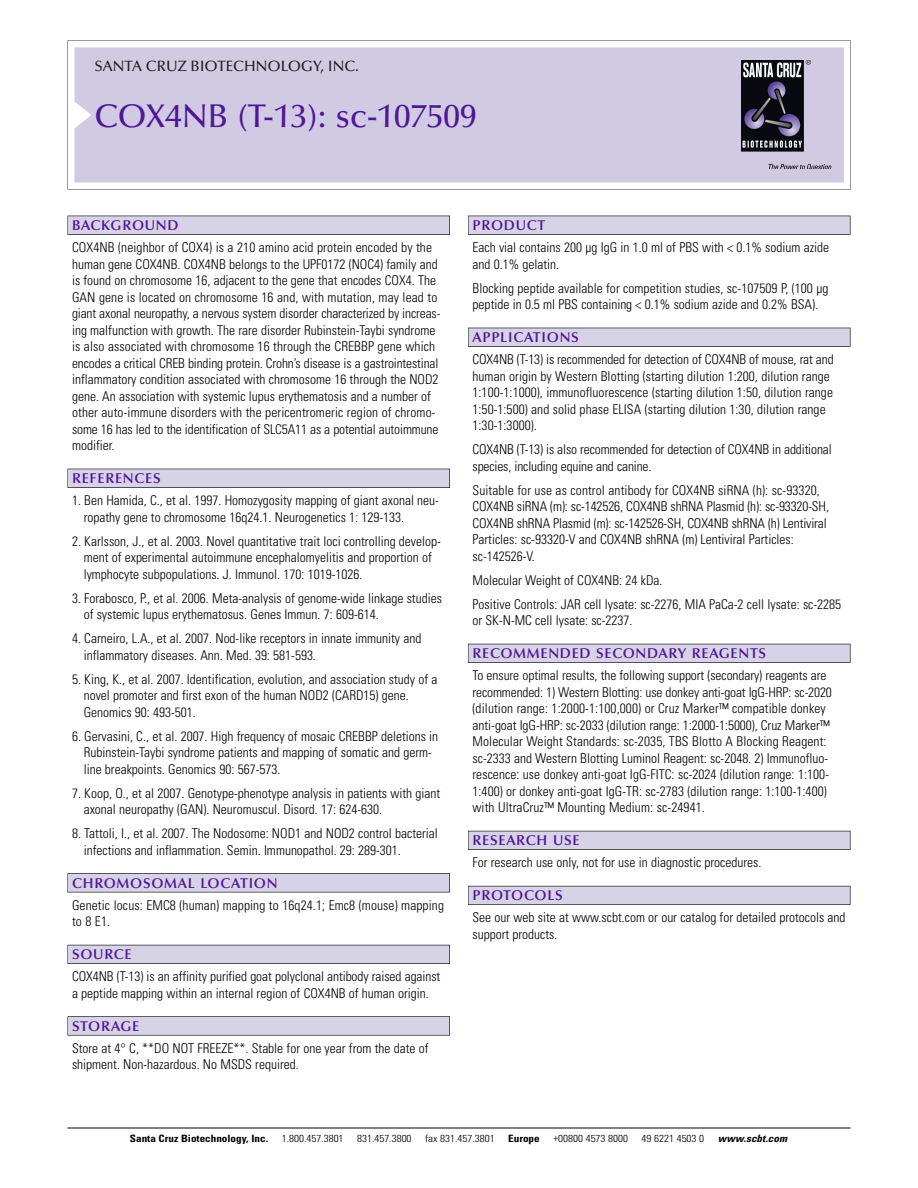
<style>
.page{position:relative;width:918px;height:1188px;background:#fff}
.page>*{position:absolute;margin:0;border:0;box-sizing:border-box;transform-origin:0 0}
.t1{font:500 33px "Optima";color:#511695}
.t2{font:500 15px "Optima";color:#231f20}
.t3{font:600 14.25px "Optima";letter-spacing:.05em;color:#511695}
.t4{font:300 condensed 13.5px/16.5px "Univers";color:#000}
.t5{font:300 condensed 10.2px "Univers";color:#000;scale:1.1 1}
.t6{font:700 condensed 10.2px "Univers";color:#000;scale:1.1 1}
.t7{font:italic 700 condensed 10.2px "Univers";letter-spacing:.005em;color:#000;scale:1.1 1}
</style>
<div class="page">
<svg style="left:68px;top:40px;width:783px;height:149px"></svg>
<div style="left:74px;top:47px;width:770px;height:135px;background:#d1cae3"></div>
<img style="left:741px;top:60px;width:90px;height:108px">
<div style="left:68px;top:216px;width:382px;height:19px;background:#525155"></div>
<div style="left:68px;top:216px;width:381px;height:18px;background:#d7d3e7"></div>
<div style="left:68px;top:469px;width:382px;height:19px;background:#515055"></div>
<div style="left:68px;top:469px;width:381px;height:18px;background:#d7d3e7"></div>
<div style="left:68px;top:873px;width:382px;height:19px;background:#545357"></div>
<div style="left:68px;top:874px;width:381px;height:18px;background:#d7d3e7"></div>
<div style="left:68px;top:945px;width:382px;height:19px;background:#54535a"></div>
<div style="left:68px;top:945px;width:381px;height:18px;background:#d7d3e7"></div>
<svg style="left:68px;top:1016px;width:382px;height:20px"></svg>
<div style="left:68px;top:1017px;width:381px;height:18px;background:#d7d3e7"></div>
<div style="left:468px;top:216px;width:382px;height:19px;background:#525155"></div>
<div style="left:468px;top:216px;width:382px;height:18px;background:#d7d3e7"></div>
<div style="left:468px;top:328px;width:382px;height:19px;background:#515055"></div>
<div style="left:468px;top:328px;width:382px;height:18px;background:#d7d3e7"></div>
<div style="left:468px;top:644px;width:382px;height:19px;background:#525158"></div>
<div style="left:468px;top:644px;width:382px;height:18px;background:#d7d3e7"></div>
<div style="left:468px;top:831px;width:382px;height:19px;background:#54535a"></div>
<div style="left:468px;top:831px;width:382px;height:18px;background:#d7d3e7"></div>
<div style="left:468px;top:886px;width:382px;height:19px;background:#5b5a62"></div>
<div style="left:468px;top:886px;width:382px;height:18px;background:#d7d3e7"></div>
<hr style="left:68px;top:1128px;width:782px;height:1px;background:#000">
<p class="t2" style="left:94px;top:61px;width:266px">SANTA CRUZ BIOTECHNOLOGY, INC.</p>
<h1 class="t1" style="left:94px;top:103px;width:384px">COX4NB (T-13): sc-107509</h1>
<p class="t3" style="left:72px;top:219px;width:108px">BACKGROUND</p>
<p class="t4" style="left:72px;top:240px;width:370px">COX4NB (neighbor of COX4) is a 210 amino acid protein encoded by the human gene COX4NB. COX4NB belongs to the UPF0172 (NOC4) family and is found on chromosome 16, adjacent to the gene that encodes COX4. The GAN gene is located on chromosome 16 and, with mutation, may lead to giant axonal neuropathy, a nervous system disorder characterized by increas&shy;ing malfunction with growth. The rare disorder Rubinstein-Taybi syndrome is also associated with chromosome 16 through the CREBBP gene which encodes a critical CREB binding protein. Crohn’s disease is a gastrointestinal inflammatory condition associated with chromosome 16 through the NOD2 gene. An association with systemic lupus erythematosis and a number of other auto-immune disorders with the pericentromeric region of chromo&shy;some 16 has led to the identification of SLC5A11 as a potential autoimmune modifier.</p>
<p class="t3" style="left:72px;top:473px;width:90px">REFERENCES</p>
<p class="t4" style="left:84px;top:493px;width:357px;text-indent:-12px">1. Ben Hamida, C., et al. 1997. Homozygosity mapping of giant axonal neu&shy;ropathy gene to chromosome 16q24.1. Neurogenetics 1: 129-133.</p>
<p class="t4" style="left:84px;top:534px;width:359px;text-indent:-12px">2. Karlsson, J., et al. 2003. Novel quantitative trait loci controlling develop&shy;ment of experimental autoimmune encephalomyelitis and proportion of lymphocyte subpopulations. J. Immunol. 170: 1019-1026.</p>
<p class="t4" style="left:84px;top:591px;width:360px;text-indent:-12px">3. Forabosco, P., et al. 2006. Meta-analysis of genome-wide linkage studies of systemic lupus erythematosus. Genes Immun. 7: 609-614.</p>
<p class="t4" style="left:84px;top:631px;width:339px;text-indent:-12px">4. Carneiro, L.A., et al. 2007. Nod-like receptors in innate immunity and inflammatory diseases. Ann. Med. 39: 581-593.</p>
<p class="t4" style="left:84px;top:672px;width:355px;text-indent:-12px">5. King, K., et al. 2007. Identification, evolution, and association study of a novel promoter and first exon of the human NOD2 (CARD15) gene.<br>Genomics 90: 493-501.</p>
<p class="t4" style="left:84px;top:729px;width:356px;text-indent:-12px">6. Gervasini, C., et al. 2007. High frequency of mosaic CREBBP deletions in<br>Rubinstein-Taybi syndrome patients and mapping of somatic and germ&shy;line breakpoints. Genomics 90: 567-573.</p>
<p class="t4" style="left:84px;top:786px;width:358px;text-indent:-12px">7. Koop, O., et al 2007. Genotype-phenotype analysis in patients with giant axonal neuropathy (GAN). Neuromuscul. Disord. 17: 624-630.</p>
<p class="t4" style="left:84px;top:826px;width:356px;text-indent:-12px">8. Tattoli, I., et al. 2007. The Nodosome: NOD1 and NOD2 control bacterial infections and inflammation. Semin. Immunopathol. 29: 289-301.</p>
<p class="t3" style="left:72px;top:877px;width:207px">CHROMOSOMAL LOCATION</p>
<p class="t4" style="left:72px;top:898px;width:373px">Genetic locus: EMC8 (human) mapping to 16q24.1; Emc8 (mouse) mapping to 8 E1.</p>
<p class="t3" style="left:72px;top:949px;width:61px">SOURCE</p>
<p class="t4" style="left:72px;top:969px;width:370px">COX4NB (T-13) is an affinity purified goat polyclonal antibody raised against a peptide mapping within an internal region of COX4NB of human origin.</p>
<p class="t3" style="left:72px;top:1020px;width:69px">STORAGE</p>
<p class="t4" style="left:72px;top:1041px;width:358px">Store at 4° C, **DO NOT FREEZE**. Stable for one year from the date of shipment. Non-hazardous. No MSDS required.</p>
<p class="t3" style="left:473px;top:219px;width:74px">PRODUCT</p>
<p class="t4" style="left:473px;top:240px;width:358px">Each vial contains 200 µg IgG in 1.0 ml of PBS with &lt; 0.1% sodium azide and 0.1% gelatin.</p>
<p class="t4" style="left:473px;top:281px;width:357px">Blocking peptide available for competition studies, sc-107509 P, (100 µg peptide in 0.5 ml PBS containing &lt; 0.1% sodium azide and 0.2% BSA).</p>
<p class="t3" style="left:473px;top:332px;width:108px">APPLICATIONS</p>
<p class="t4" style="left:473px;top:352px;width:363px">COX4NB (T-13) is recommended for detection of COX4NB of mouse, rat and human origin by Western Blotting (starting dilution 1:200, dilution range 1:100-1:1000), immunofluorescence (starting dilution 1:50, dilution range 1:50-1:500) and solid phase ELISA (starting dilution 1:30, dilution range 1:30-1:3000).</p>
<p class="t4" style="left:473px;top:442px;width:361px">COX4NB (T-13) is also recommended for detection of COX4NB in additional species, including equine and canine.</p>
<p class="t4" style="left:473px;top:483px;width:358px">Suitable for use as control antibody for COX4NB siRNA (h): sc-93320, COX4NB siRNA (m): sc-142526, COX4NB shRNA Plasmid (h): sc-93320-SH, COX4NB shRNA Plasmid (m): sc-142526-SH, COX4NB shRNA (h) Lentiviral Particles: sc-93320-V and COX4NB shRNA (m) Lentiviral Particles: sc-142526-V.</p>
<p class="t4" style="left:473px;top:569px;width:370px;line-height:24px">Molecular Weight of COX4NB: 24 kDa.<br>Positive Controls: JAR cell lysate: sc-2276, MIA PaCa-2 cell lysate: sc-2285</p>
<p class="t4" style="left:473px;top:613px;width:162px">or SK-N-MC cell lysate: sc-2237.</p>
<p class="t3" style="left:473px;top:648px;width:295px">RECOMMENDED SECONDARY REAGENTS</p>
<p class="t4" style="left:473px;top:668px;width:361px">To ensure optimal results, the following support (secondary) reagents are recommended: 1) Western Blotting: use donkey anti-goat IgG-HRP: sc-2020 (dilution range: 1:2000-1:100,000) or Cruz Marker™ compatible donkey anti-goat IgG-HRP: sc-2033 (dilution range: 1:2000-1:5000), Cruz Marker™ Molecular Weight Standards: sc-2035, TBS Blotto A Blocking Reagent: sc-2333 and Western Blotting Luminol Reagent: sc-2048. 2) Immunofluo&shy;rescence: use donkey anti-goat IgG-FITC: sc-2024 (dilution range: 1:100- 1:400) or donkey anti-goat IgG-TR: sc-2783 (dilution range: 1:100-1:400) with UltraCruz™ Mounting Medium: sc-24941.</p>
<p class="t3" style="left:473px;top:835px;width:109px">RESEARCH USE</p>
<p class="t4" style="left:473px;top:855px;width:290px">For research use only, not for use in diagnostic procedures.</p>
<p class="t3" style="left:473px;top:890px;width:92px">PROTOCOLS</p>
<p class="t4" style="left:473px;top:910px;width:375px">See our web site at www.scbt.com or our catalog for detailed protocols and support products.</p>
<p class="t6" style="left:130px;top:1135px;width:127px">Santa Cruz Biotechnology, Inc.</p>
<p class="t5" style="left:282px;top:1135px;width:58px">1.800.457.3801</p>
<p class="t5" style="left:357px;top:1135px;width:51px">831.457.3800</p>
<p class="t5" style="left:425px;top:1135px;width:65px">fax 831.457.3801</p>
<p class="t6" style="left:508px;top:1135px;width:30px">Europe</p>
<p class="t5" style="left:553px;top:1135px;width:69px">+00800 4573 8000</p>
<p class="t5" style="left:642px;top:1135px;width:58px">49 6221 4503 0</p>
<p class="t7" style="left:718px;top:1135px;width:64px">www.scbt.com</p>
</div>
